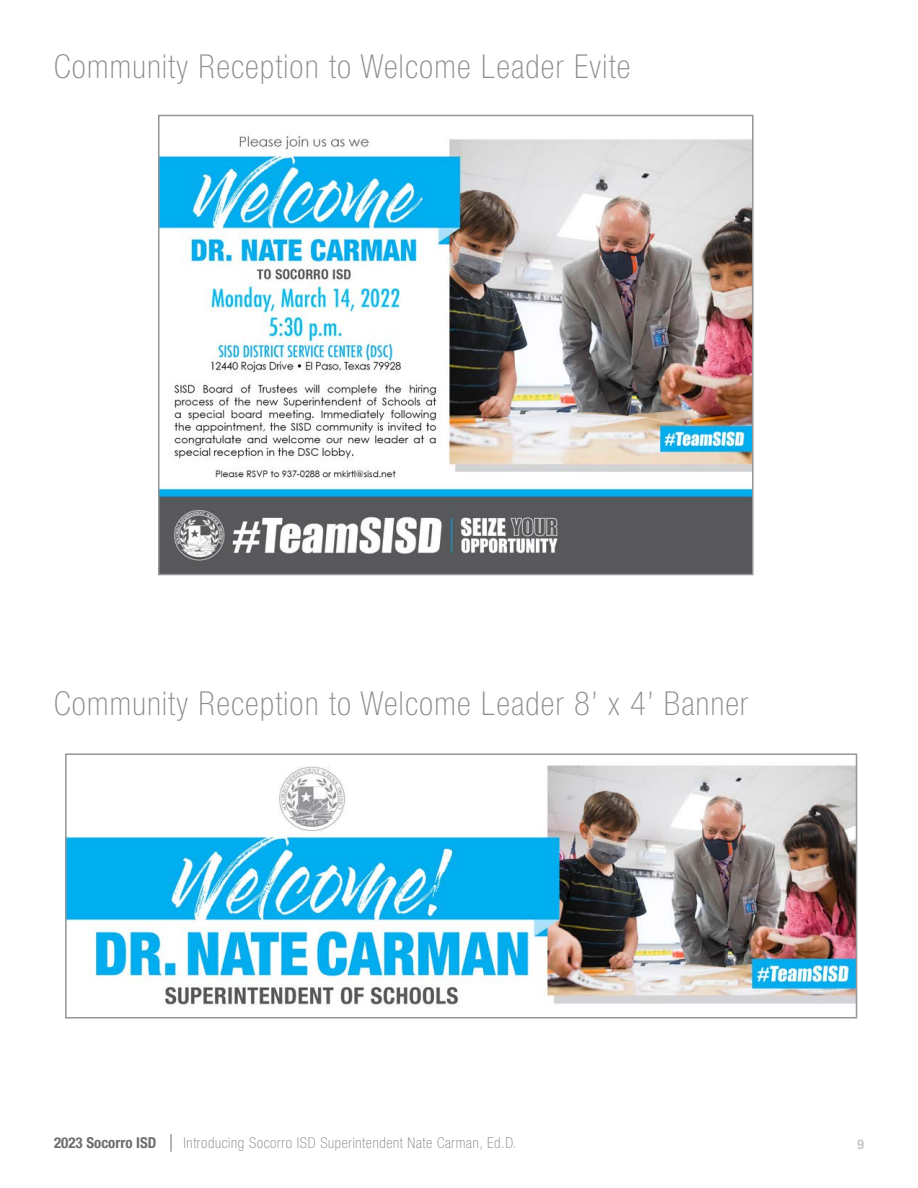
<style>
.page{position:relative;width:918px;height:1188px;background:#fff}
.page>*{position:absolute;margin:0;border:0;box-sizing:border-box;transform-origin:0 0}
.t1{font:100 condensed 33px "Helvetica Neue LT Pro";letter-spacing:.04em;color:#8a8c8f}
.t2{font:100 condensed 15px "Helvetica Neue LT Pro";letter-spacing:.04em;color:#808285}
.t3{font:700 condensed 15px "Helvetica Neue";color:#6c6d70}
.t4{font:700 condensed 13.5px "Helvetica Neue";color:#c7c8ca}
</style>
<div class="page">
<svg style="left:171px;top:1134px;width:1px;height:18px"></svg>
<img style="left:161px;top:136px;width:590px;height:436px">
<div style="left:158px;top:115px;width:596px;height:460px;border:2px solid #939598"></div>
<img style="left:68px;top:765px;width:786px;height:241px">
<div style="left:65px;top:753px;width:792px;height:265px;border:2px solid #939598"></div>
<p class="t1" style="left:54px;top:48px;width:578px">Community Reception to Welcome Leader Evite</p>
<p class="t1" style="left:54px;top:685px;width:696px">Community Reception to Welcome Leader 8’ x 4’ Banner</p>
<p class="t3" style="left:54px;top:1131px;width:104px">2023 Socorro ISD</p>
<p class="t2" style="left:184px;top:1135px;width:334px">Introducing Socorro ISD Superintendent Nate Carman, Ed.D.</p>
<p class="t4" style="left:858px;top:1133px;width:8px">9</p>
</div>
